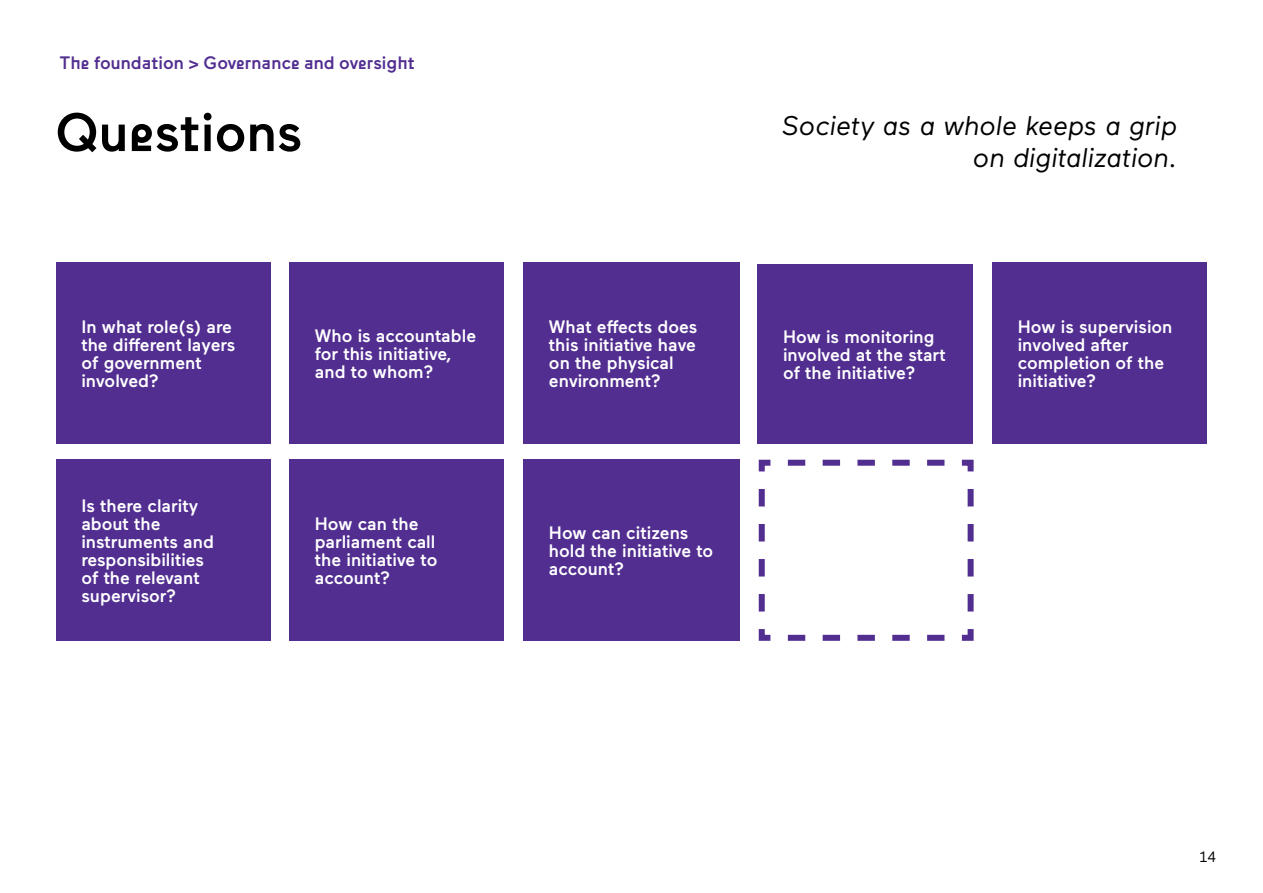
<style>
.page{position:relative;width:1263px;height:893px;background:#fff}
.page>*{position:absolute;margin:0;border:0;box-sizing:border-box;transform-origin:0 0}
.t1{font:500 54px "Waax";color:#000}
.t2{font:italic 27px/32.4px "Maax";color:#000;text-align:right}
.t3{font:500 18px/18px "Maax";color:#fff}
.t4{font:500 18px "Waax";color:#522e91}
.t5{font:15px "Maax";color:#000}
</style>
<div class="page">
<div style="left:992px;top:263px;width:215px;height:181px;background:#522e91"></div>
<div style="left:56px;top:263px;width:215px;height:181px;background:#522e91"></div>
<div style="left:56px;top:460px;width:215px;height:181px;background:#522e91"></div>
<div style="left:289px;top:263px;width:215px;height:181px;background:#522e91"></div>
<div style="left:289px;top:460px;width:215px;height:181px;background:#522e91"></div>
<div style="left:523px;top:263px;width:217px;height:181px;background:#522e91"></div>
<div style="left:523px;top:460px;width:217px;height:181px;background:#522e91"></div>
<div style="left:757px;top:264px;width:216px;height:180px;background:#522e91"></div>
<svg style="left:758px;top:459px;width:216px;height:182px"></svg>
<p class="t4" style="left:60px;top:53px;width:357px">The foundation &gt; Governance and oversight</p>
<h1 class="t1" style="left:55px;top:103px;width:248px">Questions</h1>
<p class="t3" style="left:81px;top:317px;width:155px">In what role(s) are the different layers of government involved?</p>
<p class="t3" style="left:81px;top:496px;width:134px">Is there clarity about the instruments and responsibilities of the relevant supervisor?</p>
<p class="t3" style="left:315px;top:326px;width:163px">Who is accountable for this initiative, and to whom?</p>
<p class="t3" style="left:315px;top:514px;width:124px">How can the parliament call the initiative to account?</p>
<p class="t3" style="left:549px;top:317px;width:150px">What effects does this initiative have on the physical environment?</p>
<p class="t3" style="left:549px;top:523px;width:166px">How can citizens hold the initiative to account?</p>
<h2 class="t2" style="left:782px;top:108px;width:397px">Society as a whole keeps a grip on digitalization.</h2>
<p class="t3" style="left:783px;top:327px;width:164px">How is monitoring involved at the start of the initiative?</p>
<p class="t3" style="left:1018px;top:317px;width:156px">How is supervision involved after completion of the initiative?</p>
<p class="t5" style="left:1199px;top:847px;width:18px">14</p>
</div>
